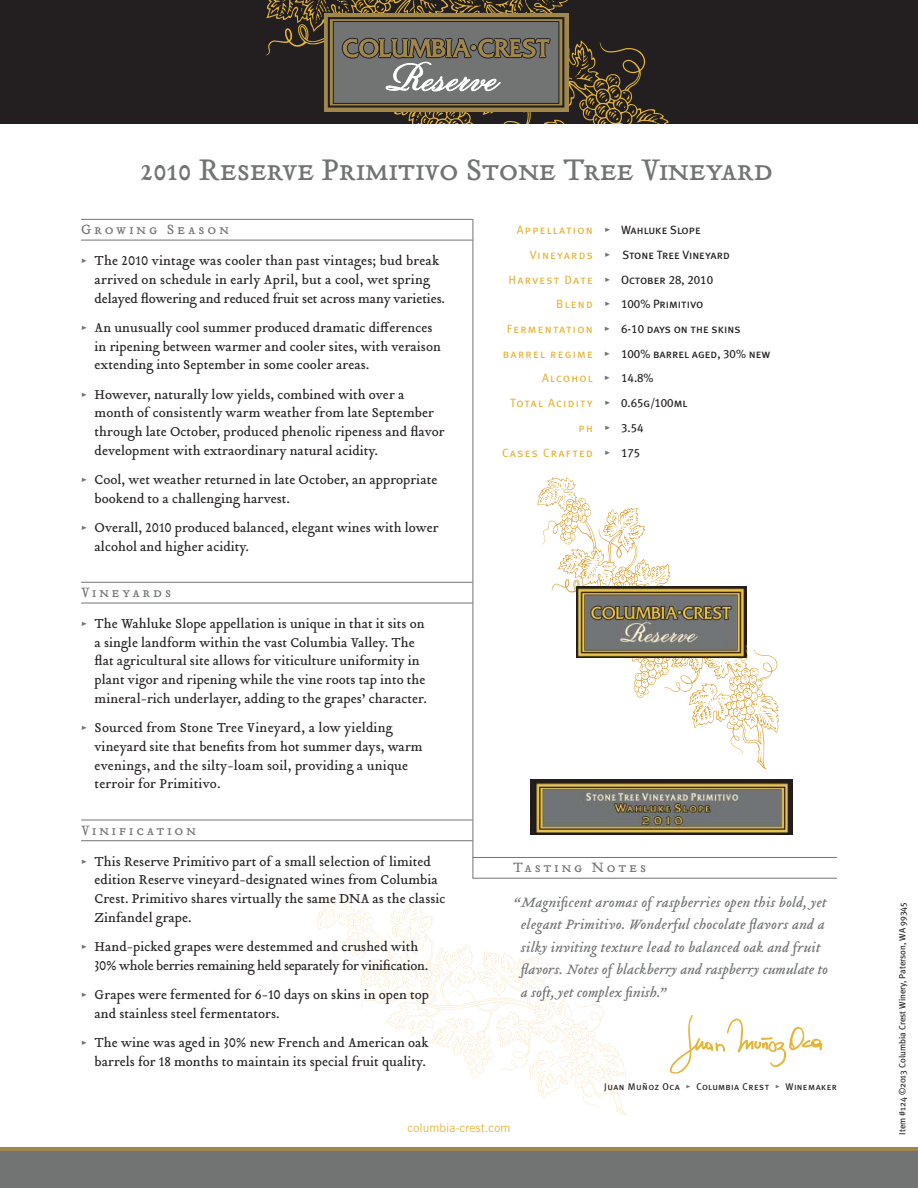
<style>
.page{position:relative;width:918px;height:1188px;background:#fff}
.page>*{position:absolute;margin:0;border:0;box-sizing:border-box;transform-origin:0 0}
.t1{font:33px "Tribute Roman Small Caps";color:#717473}
.t2{font:italic 15px/22.5px "Tribute";letter-spacing:.01em;color:#717473}
.t3{font:15px "Tribute Roman Small Caps";letter-spacing:.2em;color:#717473}
.t4{font:14.25px/18.8px "Tribute Roman";color:#231f20}
.t5{font:14.25px/18.8px "Tribute Roman";letter-spacing:-.025em;color:#231f20}
.t6{font:12px "Meta Plus Book Caps";color:#231f20}
.t7{font:12px "Meta Plus Book Caps";letter-spacing:.025em;color:#231f20}
.t8{font:12px "Meta Plus Book Caps";letter-spacing:.1em;color:#e5b53a}
.t9{font:12px "Meta Plus Book Caps";letter-spacing:.035em;color:#231f20}
.t10{font:12px "Meta Plus Book Caps";letter-spacing:.06em;color:#e5b53a}
.t11{font:12px "Trade Gothic";color:#e5b53a}
.t12{font:9.75px "Meta Plus Book Caps";letter-spacing:.05em;color:#231f20}
.t13{font:9px "Meta Plus";color:#231f20}
.s1{font-family:"Meta Plus Book Caps";font-size:12px;color:#717473}
.s2{color:#e5b53a}
.s3{color:#717473}
.s4{color:#231f20}
</style>
<div class="page">
<img style="left:317px;top:894px;width:311px;height:222px">
<div style="left:0;top:1147px;width:918px;height:41px;background:#717473"></div>
<hr style="left:0;top:1147px;width:918px;height:4px;background:#a0874d">
<div style="left:0;top:0;width:918px;height:124px;background:#231f20"></div>
<img style="left:266px;top:0;width:403px;height:124px">
<div style="left:302px;top:58px;width:28px;height:37px;background:#231f20"></div>
<svg style="left:324px;top:13px;width:244px;height:99px;background:#99814a"></svg>
<div style="left:328px;top:17px;width:236px;height:91px;border:2px solid #231f20"></div>
<div style="left:333px;top:22px;width:226px;height:81px;background:#717473"></div>
<svg style="left:340px;top:0;width:213px;height:107px"></svg>
<hr style="left:81px;top:219px;width:392px;height:1px;background:#717473">
<hr style="left:81px;top:240px;width:392px;height:1px;background:#717473">
<hr style="left:81px;top:582px;width:392px;height:1px;background:#717473">
<hr style="left:81px;top:603px;width:392px;height:1px;background:#717473">
<hr style="left:81px;top:820px;width:392px;height:1px;background:#717473">
<hr style="left:81px;top:840px;width:392px;height:1px;background:#717473">
<hr style="left:473px;top:857px;width:364px;height:1px;background:#717473">
<hr style="left:473px;top:878px;width:364px;height:1px;background:#717473">
<hr style="left:473px;top:219px;width:1px;height:659px;background:#717473">
<img style="left:537px;top:477px;width:242px;height:292px">
<div style="left:571px;top:608px;width:8px;height:13px;background:#fff"></div>
<div style="left:672px;top:578px;width:27px;height:10px;background:#fff"></div>
<hr style="left:524px;top:654px;width:49px;height:1px;background:#fff">
<svg style="left:591px;top:581px;width:137px;height:6px"></svg>
<img style="left:576px;top:587px;width:170px;height:70px">
<img style="left:531px;top:780px;width:262px;height:55px">
<svg style="left:669px;top:1015px;width:154px;height:59px"></svg>
<h1 class="t1" style="left:141px;top:150px;width:633px">2010 Reserve Primitivo Stone Tree Vineyard</h1>
<p class="t3" style="left:81px;top:220px;width:149px">Growing Season</p>
<p class="t4" style="left:95px;top:253px;width:352px;text-indent:-13px"><span class="s1">•</span> The 2010 vintage was cooler than past vintages; bud break arrived on schedule in early April, but a cool, wet spring delayed flowering and reduced fruit set across many varieties.</p>
<p class="t4" style="left:95px;top:319px;width:348px;text-indent:-13px"><span class="s1">•</span> An unusually cool summer produced dramatic differences in ripening between warmer and cooler sites, with veraison extending into September in some cooler areas.</p>
<p class="t4" style="left:95px;top:386px;width:352px;text-indent:-13px"><span class="s1">•</span> However, naturally low yields, combined with over a month of consistently warm weather from late September through late October, produced phenolic ripeness and flavor development with extraordinary natural acidity.</p>
<p class="t4" style="left:95px;top:472px;width:344px;text-indent:-13px"><span class="s1">•</span> Cool, wet weather returned in late October, an appropriate bookend to a challenging harvest.</p>
<p class="t4" style="left:95px;top:519px;width:346px;text-indent:-13px"><span class="s1">•</span> Overall, 2010 produced balanced, elegant wines with lower alcohol and higher acidity.</p>
<p class="t3" style="left:81px;top:583px;width:91px">Vineyards</p>
<p class="t4" style="left:95px;top:615px;width:334px;text-indent:-13px"><span class="s1">•</span> The Wahluke Slope appellation is unique in that it sits on a single landform within the vast Columbia Valley. The flat agricultural site allows for viticulture uniformity in plant vigor and ripening while the vine roots tap into the mineral-rich underlayer, adding to the grapes’ character.</p>
<p class="t4" style="left:95px;top:720px;width:330px;text-indent:-14px"><span class="s1">•</span> Sourced from Stone Tree Vineyard, a low yielding vineyard site that benefits from hot summer days, warm evenings, and the silty-loam soil, providing a unique terroir for Primitivo.</p>
<p class="t3" style="left:81px;top:821px;width:116px">Vinification</p>
<p class="t4" style="left:95px;top:853px;width:353px;text-indent:-13px"><span class="s1">•</span> This Reserve Primitivo part of a small selection of limited edition Reserve vineyard-designated wines from Columbia Crest. Primitivo shares virtually the same DNA as the classic Zinfandel grape.</p>
<p class="t5" style="left:95px;top:939px;width:335px;text-indent:-13px"><span class="s1">•</span> Hand-picked grapes were destemmed and crushed with<br>30% whole berries remaining held separately for vinification.</p>
<p class="t4" style="left:95px;top:987px;width:336px;text-indent:-13px"><span class="s1">•</span> Grapes were fermented for 6-10 days on skins in open top and stainless steel fermentators.</p>
<p class="t4" style="left:81px;top:1035px;width:349px;text-align:right"><span class="s1">•</span> The wine was aged in 30% new French and American oak barrels for 18 months to maintain its special fruit quality.</p>
<p class="t9" style="left:517px;top:223px;width:186px"><span class="s2">Appellation</span> <span class="s3">•</span> Wahluke Slope</p>
<p class="t6" style="left:530px;top:248px;width:201px"><span class="s2">Vineyards</span> <span class="s3">•</span> Stone Tree Vineyard</p>
<p class="t6" style="left:509px;top:272px;width:206px"><span class="s2">Harvest Date</span> <span class="s3">•</span> October 28, 2010</p>
<p class="t6" style="left:556px;top:297px;width:148px"><span class="s2">Blend</span> <span class="s3">•</span> 100% Primitivo</p>
<p class="t7" style="left:507px;top:322px;width:235px"><span class="s2">Fermentation</span> <span class="s3">•</span> 6-10 days on the skins</p>
<p class="t6" style="left:503px;top:347px;width:269px"><span class="s2">barrel regime</span> <span class="s3">•</span> 100% barrel aged, 30% new</p>
<p class="t8" style="left:542px;top:371px;width:113px">Alcohol <span class="s3">•</span> <span class="s4">14.8%</span></p>
<p class="t10" style="left:510px;top:396px;width:179px">Total Acidity <span class="s3">•</span> <span class="s4">0.65g/100ml</span></p>
<p class="t6" style="left:579px;top:421px;width:67px"><span class="s2">ph</span> <span class="s3">•</span> 3.54</p>
<p class="t8" style="left:502px;top:445px;width:140px">Cases Crafted <span class="s3">•</span> <span class="s4">175</span></p>
<p class="t3" style="left:513px;top:858px;width:135px">Tasting Notes</p>
<p class="t2" style="left:521px;top:893px;width:309px;text-indent:-8px">“ Magnificent aromas of raspberries open this bold, yet elegant Primitivo. Wonderful chocolate flavors and a silky inviting texture lead to balanced oak and fruit flavors. Notes of blackberry and raspberry cumulate to a soft, yet complex finish.”</p>
<p class="t12" style="left:604px;top:1081px;width:234px">Juan Muñoz Oca <span class="s3">•</span> Columbia Crest <span class="s3">•</span> Winemaker</p>
<p class="t11" style="left:408px;top:1123px;width:104px">columbia-crest.com</p>
<p class="t13" style="left:898px;top:1135px;width:234px;rotate:-90deg">Item #124 ©2013 Columbia Crest Winery, Paterson, WA 99345</p>
</div>
